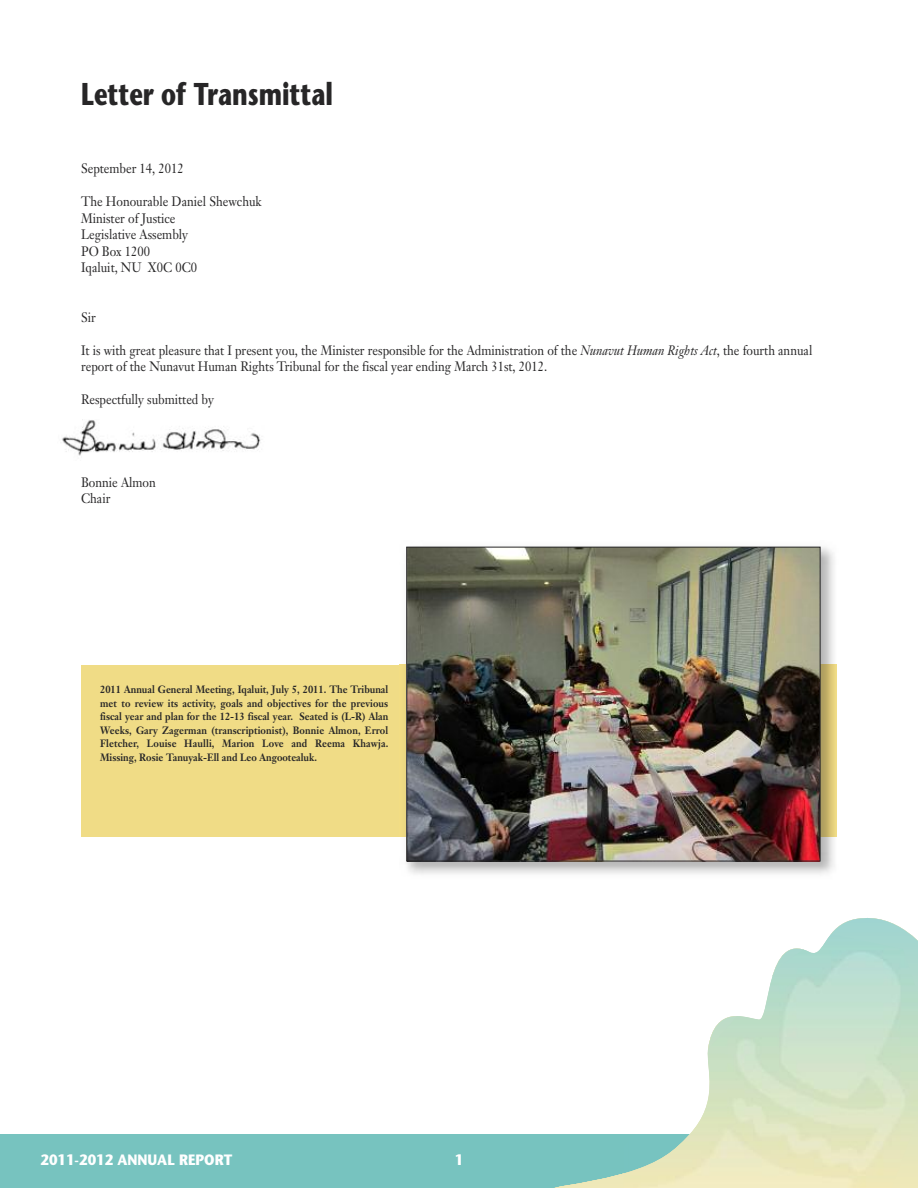
<style>
.page{position:relative;width:918px;height:1188px;background:#fff}
.page>*{position:absolute;margin:0;border:0;box-sizing:border-box;transform-origin:0 0}
.t1{font:700 31.5px "Stone Sans";color:#272627;scale:.75 1}
.t2{font:700 15px "Stone Sans";color:#fff;scale:.9 1}
.t3{font:13.5px/16.5px "Janson Text";color:#272627;scale:.9 1}
.t4{font:700 10.5px/13.5px "Janson Text";color:#272627;text-align:justify;scale:.9 1}
.s1{font-style:italic}
</style>
<div class="page">
<div style="left:0;top:1134px;width:918px;height:54px;background:#77c3bf"></div>
<div style="left:81px;top:665px;width:318px;height:171px;background:#f0dc86"></div>
<svg style="left:554px;top:918px;width:356px;height:270px"></svg>
<img style="left:803px;top:933px;width:28px;height:1px">
<img style="left:624px;top:934px;width:294px;height:254px">
<img style="left:399px;top:546px;width:438px;height:328px">
<img style="left:399px;top:665px;width:438px;height:171px">
<img style="left:408px;top:549px;width:411px;height:310px">
<div style="left:406px;top:547px;width:415px;height:314px;border:1px solid #272627"></div>
<img style="left:62px;top:420px;width:199px;height:36px">
<h1 class="t1" style="left:81px;top:82px;width:337px">Letter of Transmittal</h1>
<p class="t3" style="left:81px;top:162px;width:116px">September 14, 2012</p>
<p class="t3" style="left:81px;top:195px;width:202px">The Honourable Daniel Shewchuk<br>Minister of Justice<br>Legislative Assembly<br>PO Box 1200<br>Iqaluit, NU X0C 0C0</p>
<p class="t3" style="left:81px;top:310px;width:18px">Sir</p>
<p class="t3" style="left:81px;top:343px;width:814px">It is with great pleasure that I present you, the Minister responsible for the Administration of the <span class="s1">Nunavut Human Rights Act</span>, the fourth annual report of the Nunavut Human Rights Tribunal for the fiscal year ending March 31st, 2012.</p>
<p class="t3" style="left:81px;top:393px;width:149px">Respectfully submitted by</p>
<p class="t3" style="left:81px;top:475px;width:85px">Bonnie Almon<br>Chair</p>
<p class="t4" style="left:100px;top:684px;width:322px">2011 Annual General Meeting, Iqaluit, July 5, 2011. The Tribunal met to review its activity, goals and objectives for the previous fiscal year and plan for the 12-13 fiscal year. Seated is (L-R) Alan Weeks, Gary Zagerman (transcriptionist), Bonnie Almon, Errol Fletcher, Louise Haulli, Marion Love and Reema Khawja.<br>Missing, Rosie Tanuyak-Ell and Leo Angootealuk.</p>
<p class="t2" style="left:41px;top:1154px;width:215px">2011-2012 ANNUAL REPORT</p>
<p class="t2" style="left:455px;top:1154px;width:11px">1</p>
</div>
